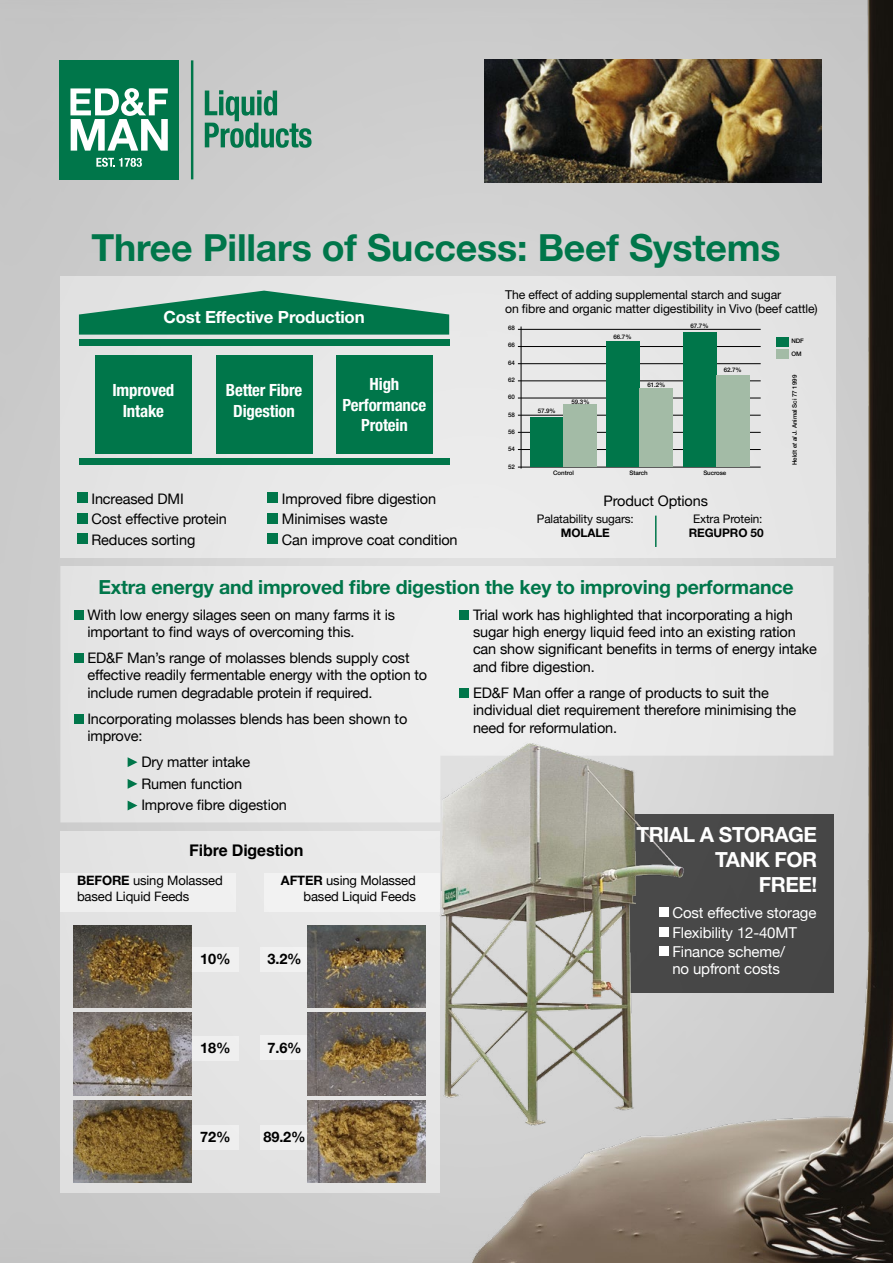
<style>
.page{position:relative;width:893px;height:1263px;background:#fff}
.page>*{position:absolute;margin:0;border:0;box-sizing:border-box;transform-origin:0 0}
.t1{font:700 37.5px "Helvetica Neue";letter-spacing:-.005em;color:#00764a}
.t2{font:700 20.85px/25px "Helvetica Neue";letter-spacing:-.025em;color:#fff;text-align:right}
.t3{font:700 19.5px "Helvetica Neue";letter-spacing:-.01em;color:#00764a}
.t4{font:700 condensed 16.8px/20.2px "Helvetica Neue";letter-spacing:-.01em;color:#fff;text-align:center}
.t5{font:700 16.8px "Helvetica Neue";letter-spacing:-.01em;color:#fff}
.t6{font:700 16.05px "Helvetica";letter-spacing:-.01em;color:#000}
.t7{font:15px/19.4px "Helvetica Neue";letter-spacing:-.01em;color:#fff}
.t8{font:14.55px/17.4px "Helvetica Neue";letter-spacing:-.01em;color:#000}
.t9{font:700 14.55px "Helvetica Neue";letter-spacing:-.01em;color:#000}
.t10{font:13.05px/15.6px "Helvetica Neue";letter-spacing:-.01em;color:#000}
.t11{font:12.3px/14.7px "Helvetica Neue";letter-spacing:-.01em;color:#000}
.t12{font:11.85px "Helvetica Neue";letter-spacing:-.01em;color:#000}
.t13{font:700 11.85px "Helvetica Neue";letter-spacing:-.01em;color:#000}
.t14{font:500 6.15px/13.2px "Helvetica Neue";letter-spacing:-.01em;color:#000}
.s1{font-style:italic}
.s2{font-weight:700}
</style>
<div class="page">
<div style="left:0;top:0;width:452px;height:1263px;background:#cbcbcb"></div>
<div style="left:60px;top:60px;width:119px;height:119px;background:#00764a"></div>
<svg style="left:96px;top:158px;width:46px;height:9px"></svg>
<svg style="left:70px;top:88px;width:98px;height:63px"></svg>
<div style="left:60px;top:276px;width:776px;height:282px;background:#e6e6e6"></div>
<div style="left:60px;top:831px;width:380px;height:362px;background:#e5e5e5"></div>
<div style="left:60px;top:566px;width:392px;height:256px;background:#e9e9e9"></div>
<img style="left:452px;top:931px;width:441px;height:332px">
<img style="left:452px;top:0;width:441px;height:931px">
<div style="left:60px;top:873px;width:176px;height:38px;background:#efefef"></div>
<div style="left:265px;top:873px;width:175px;height:38px;background:#f2f2f2"></div>
<div style="left:622px;top:814px;width:211px;height:179px;background:#474747"></div>
<svg style="left:205px;top:90px;width:107px;height:58px;background:#82ac9d"></svg>
<hr style="left:191px;top:60px;width:2px;height:119px;background:#00764a">
<img style="left:485px;top:60px;width:337px;height:123px">
<hr style="left:521px;top:327px;width:1px;height:142px;background:#000">
<hr style="left:518px;top:467px;width:243px;height:1px;background:#000">
<hr style="left:518px;top:449px;width:243px;height:1px;background:#000">
<hr style="left:518px;top:432px;width:243px;height:1px;background:#000">
<hr style="left:518px;top:415px;width:243px;height:1px;background:#000">
<hr style="left:518px;top:398px;width:243px;height:1px;background:#000">
<hr style="left:518px;top:381px;width:243px;height:1px;background:#000">
<hr style="left:518px;top:363px;width:243px;height:1px;background:#000">
<hr style="left:518px;top:346px;width:243px;height:1px;background:#000">
<hr style="left:518px;top:329px;width:243px;height:1px;background:#000">
<div style="left:530px;top:418px;width:33px;height:49px;background:#00764a"></div>
<div style="left:606px;top:341px;width:33px;height:126px;background:#00764a"></div>
<div style="left:683px;top:333px;width:33px;height:134px;background:#00764a"></div>
<div style="left:563px;top:405px;width:34px;height:62px;background:#a3bba6"></div>
<div style="left:639px;top:389px;width:34px;height:78px;background:#a3bba6"></div>
<div style="left:716px;top:375px;width:33px;height:92px;background:#a3bba6"></div>
<div style="left:776px;top:337px;width:13px;height:10px;background:#00764a"></div>
<div style="left:776px;top:349px;width:13px;height:10px;background:#a3bba6"></div>
<svg style="left:79px;top:291px;width:370px;height:44px"></svg>
<div style="left:79px;top:339px;width:370px;height:6px;background:#00764a"></div>
<div style="left:79px;top:459px;width:370px;height:6px;background:#00764a"></div>
<div style="left:96px;top:355px;width:96px;height:98px;background:#00764a"></div>
<div style="left:216px;top:355px;width:96px;height:98px;background:#00764a"></div>
<div style="left:336px;top:355px;width:97px;height:98px;background:#00764a"></div>
<div style="left:74px;top:610px;width:9px;height:10px;background:#00764a"></div>
<div style="left:74px;top:653px;width:9px;height:10px;background:#00764a"></div>
<div style="left:74px;top:714px;width:9px;height:10px;background:#00764a"></div>
<svg style="left:128px;top:757px;width:9px;height:10px"></svg>
<svg style="left:128px;top:779px;width:9px;height:10px"></svg>
<svg style="left:128px;top:801px;width:9px;height:9px"></svg>
<div style="left:459px;top:610px;width:10px;height:10px;background:#00764a"></div>
<div style="left:459px;top:688px;width:10px;height:10px;background:#00764a"></div>
<div style="left:77px;top:492px;width:11px;height:11px;background:#00764a"></div>
<div style="left:268px;top:492px;width:10px;height:11px;background:#00764a"></div>
<div style="left:77px;top:513px;width:11px;height:10px;background:#00764a"></div>
<div style="left:268px;top:513px;width:10px;height:10px;background:#00764a"></div>
<div style="left:77px;top:533px;width:11px;height:11px;background:#00764a"></div>
<div style="left:268px;top:533px;width:10px;height:11px;background:#00764a"></div>
<img style="left:435px;top:742px;width:252px;height:386px">
<div style="left:192px;top:947px;width:47px;height:25px;background:#f0f0f0"></div>
<div style="left:192px;top:1036px;width:47px;height:25px;background:#efefef"></div>
<div style="left:192px;top:1125px;width:47px;height:24px;background:#eee"></div>
<div style="left:260px;top:947px;width:47px;height:25px;background:#f1f1f1"></div>
<div style="left:260px;top:1035px;width:47px;height:25px;background:#f0f0f0"></div>
<div style="left:260px;top:1125px;width:47px;height:24px;background:#efefef"></div>
<img style="left:73px;top:925px;width:119px;height:83px">
<img style="left:73px;top:1013px;width:119px;height:82px">
<img style="left:73px;top:1100px;width:119px;height:82px">
<img style="left:307px;top:925px;width:119px;height:83px">
<img style="left:307px;top:1013px;width:119px;height:82px">
<img style="left:307px;top:1100px;width:119px;height:82px">
<hr style="left:655px;top:516px;width:2px;height:31px;background:#00764a">
<div style="left:659px;top:907px;width:9px;height:10px;background:#fff"></div>
<div style="left:659px;top:927px;width:9px;height:10px;background:#fff"></div>
<div style="left:659px;top:946px;width:9px;height:10px;background:#fff"></div>
<h1 class="t1" style="left:91px;top:224px;width:691px">Three Pillars of Success: Beef Systems</h1>
<p class="t5" style="left:163px;top:307px;width:203px">Cost Effective Production</p>
<p class="t4" style="left:112px;top:380px;width:63px">Improved<br>Intake</p>
<p class="t4" style="left:226px;top:380px;width:78px">Better Fibre<br>Digestion</p>
<p class="t4" style="left:343px;top:374px;width:85px">High<br>Performance<br>Protein</p>
<p class="t8" style="left:91px;top:491px;width:94px">Increased DMI</p>
<p class="t8" style="left:282px;top:491px;width:156px">Improved fibre digestion</p>
<p class="t8" style="left:91px;top:511px;width:137px">Cost effective protein</p>
<p class="t8" style="left:282px;top:511px;width:107px">Minimises waste</p>
<p class="t8" style="left:91px;top:532px;width:105px">Reduces sorting</p>
<p class="t8" style="left:282px;top:532px;width:177px">Can improve coat condition</p>
<p class="t11" style="left:505px;top:287px;width:314px">The effect of adding supplemental starch and sugar<br>on fibre and organic matter digestibility in Vivo (beef cattle)</p>
<p class="t14" style="left:508px;top:321px;width:8px">68</p>
<p class="t14" style="left:690px;top:320px;width:20px">67.7%</p>
<p class="t14" style="left:508px;top:339px;width:8px">66</p>
<p class="t14" style="left:508px;top:356px;width:8px">64</p>
<p class="t14" style="left:508px;top:373px;width:8px">62</p>
<p class="t14" style="left:508px;top:390px;width:8px">60</p>
<p class="t14" style="left:508px;top:408px;width:8px">58</p>
<p class="t14" style="left:508px;top:425px;width:8px">56</p>
<p class="t14" style="left:508px;top:442px;width:8px">54</p>
<p class="t14" style="left:508px;top:460px;width:8px">52</p>
<p class="t14" style="left:613px;top:330px;width:20px">66.7%</p>
<p class="t14" style="left:724px;top:363px;width:20px">62.7%</p>
<p class="t14" style="left:647px;top:378px;width:20px">61.2%</p>
<p class="t14" style="left:571px;top:395px;width:20px">59.3%</p>
<p class="t14" style="left:538px;top:405px;width:20px">57.9%</p>
<p class="t14" style="left:553px;top:466px;width:22px">Control</p>
<p class="t14" style="left:629px;top:466px;width:20px">Starch</p>
<p class="t14" style="left:703px;top:466px;width:25px">Sucrose</p>
<p class="t8" style="left:604px;top:493px;width:106px">Product Options</p>
<p class="t12" style="left:537px;top:510px;width:99px">Palatability sugars:</p>
<p class="t13" style="left:561px;top:525px;width:50px">MOLALE</p>
<p class="t12" style="left:693px;top:510px;width:71px">Extra Protein:</p>
<p class="t13" style="left:689px;top:525px;width:76px">REGUPRO 50</p>
<p class="t14" style="left:791px;top:334px;width:14px">NDF<br>OM</p>
<p class="t14" style="left:788px;top:465px;width:92px;rotate:-90deg">Heldt <span class="s1">et al</span> J. Animal Sci 77 1999</p>
<h3 class="t3" style="left:98px;top:575px;width:697px">Extra energy and improved fibre digestion the key to improving performance</h3>
<p class="t8" style="left:87px;top:607px;width:309px">With low energy silages seen on many farms it is important to find ways of overcoming this.</p>
<p class="t8" style="left:87px;top:650px;width:341px">ED&amp;F Man’s range of molasses blends supply cost effective readily fermentable energy with the option to include rumen degradable protein if required.</p>
<p class="t8" style="left:87px;top:711px;width:322px">Incorporating molasses blends has been shown to improve:</p>
<p class="t8" style="left:141px;top:752px;width:147px;line-height:21.6px">Dry matter intake<br>Rumen function<br>Improve fibre digestion</p>
<p class="t8" style="left:473px;top:607px;width:346px">Trial work has highlighted that incorporating a high sugar high energy liquid feed into an existing ration can show significant benefits in terms of energy intake and fibre digestion.</p>
<p class="t8" style="left:473px;top:685px;width:325px">ED&amp;F Man offer a range of products to suit the individual diet requirement therefore minimising the need for reformulation.</p>
<p class="t6" style="left:189px;top:838px;width:116px">Fibre Digestion</p>
<p class="t10" style="left:77px;top:874px;width:147px"><span class="s2">BEFORE</span> using Molassed based Liquid Feeds</p>
<p class="t10" style="left:281px;top:874px;width:136px;text-align:right"><span class="s2">AFTER</span> using Molassed based Liquid Feeds</p>
<p class="t9" style="left:200px;top:949px;width:32px">10%</p>
<p class="t9" style="left:267px;top:949px;width:36px">3.2%</p>
<p class="t9" style="left:200px;top:1038px;width:32px">18%</p>
<p class="t9" style="left:267px;top:1038px;width:36px">7.6%</p>
<p class="t9" style="left:200px;top:1127px;width:32px">72%</p>
<p class="t9" style="left:264px;top:1127px;width:44px">89.2%</p>
<h2 class="t2" style="left:636px;top:822px;width:182px">TRIAL A STORAGE<br>TANK FOR<br>FREE!</h2>
<p class="t7" style="left:672px;top:904px;width:145px">Cost effective storage<br>Flexibility 12-40MT<br>Finance scheme/</p>
<p class="t7" style="left:672px;top:959px;width:109px">no upfront costs</p>
</div>
